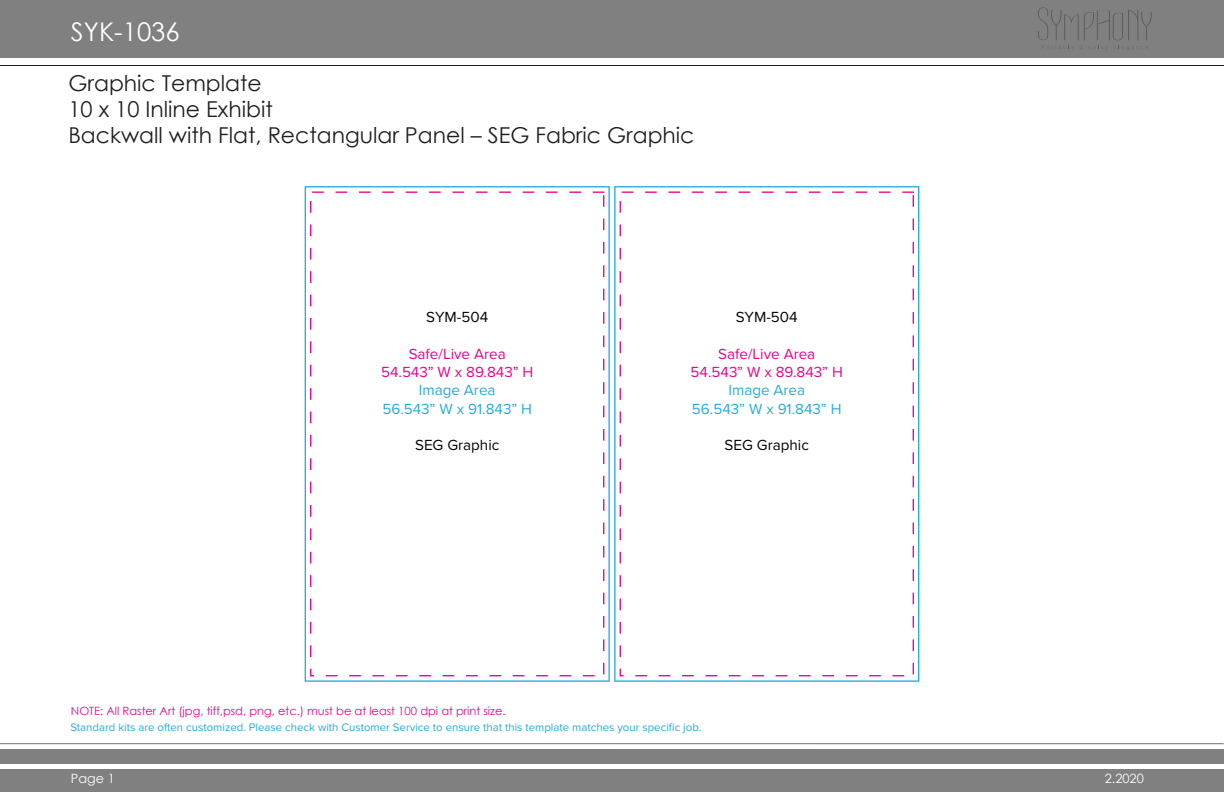
<style>
.page{position:relative;width:1224px;height:792px;background:#fff}
.page>*{position:absolute;margin:0;border:0;box-sizing:border-box;transform-origin:0 0}
.t1{font:25.7px "Century Gothic";color:#fff}
.t2{font:21.9px/26.2px "Century Gothic";color:#211e1e}
.t3{font:15.2px/18.2px "Proxima Nova";color:#ed028c;text-align:center}
.t4{font:15.2px/18.2px "Proxima Nova";color:#27abe2;text-align:center}
.t5{font:15.2px "Proxima Nova";color:#040503}
.t6{font:12.8px "Century Gothic";color:#fff}
.t7{font:11.4px "Proxima Nova";color:#27abe2}
.t8{font:11.4px "Century Gothic";color:#ed028c}
</style>
<div class="page">
<div style="left:0;top:749px;width:1224px;height:43px;background:#7f807f"></div>
<div style="left:0;top:764px;width:1224px;height:5px;background:#fff"></div>
<hr style="left:0;top:743px;width:1224px;height:1px;background:#231f20">
<div style="left:0;top:0;width:1224px;height:58px;background:#7f807f"></div>
<hr style="left:0;top:65px;width:1224px;height:1px;background:#231f20">
<svg style="left:1038px;top:7px;width:114px;height:42px"></svg>
<svg style="left:305px;top:186px;width:305px;height:496px"></svg>
<svg style="left:310px;top:192px;width:294px;height:484px"></svg>
<svg style="left:614px;top:186px;width:305px;height:496px"></svg>
<svg style="left:620px;top:192px;width:294px;height:484px"></svg>
<h1 class="t1" style="left:71px;top:13px;width:110px">SYK-1036</h1>
<h2 class="t2" style="left:68px;top:69px;width:628px">Graphic Template<br>10 x 10 Inline Exhibit<br>Backwall with Flat, Rectangular Panel – SEG Fabric Graphic</h2>
<h3 class="t5" style="left:426px;top:306px;width:63px">SYM-504</h3>
<h3 class="t3" style="left:381px;top:344px;width:154px">Safe/Live Area<br>54.543” W x 89.843” H</h3>
<h3 class="t4" style="left:382px;top:381px;width:151px">Image Area<br>56.543” W x 91.843” H</h3>
<h3 class="t5" style="left:415px;top:434px;width:86px">SEG Graphic</h3>
<p class="t8" style="left:71px;top:703px;width:436px">NOTE: All Raster Art (jpg, tiff,psd, png, etc.) must be at least 100 dpi at print size.</p>
<h3 class="t5" style="left:736px;top:306px;width:63px">SYM-504</h3>
<h3 class="t3" style="left:691px;top:344px;width:154px">Safe/Live Area<br>54.543” W x 89.843” H</h3>
<h3 class="t4" style="left:692px;top:381px;width:151px">Image Area<br>56.543” W x 91.843” H</h3>
<h3 class="t5" style="left:725px;top:434px;width:86px">SEG Graphic</h3>
<p class="t7" style="left:70px;top:719px;width:632px">Standard kits are often customized. Please check with Customer Service to ensure that this template matches your specific job.</p>
<p class="t6" style="left:71px;top:770px;width:45px">Page 1</p>
<p class="t6" style="left:1105px;top:770px;width:41px">2.2020</p>
</div>
